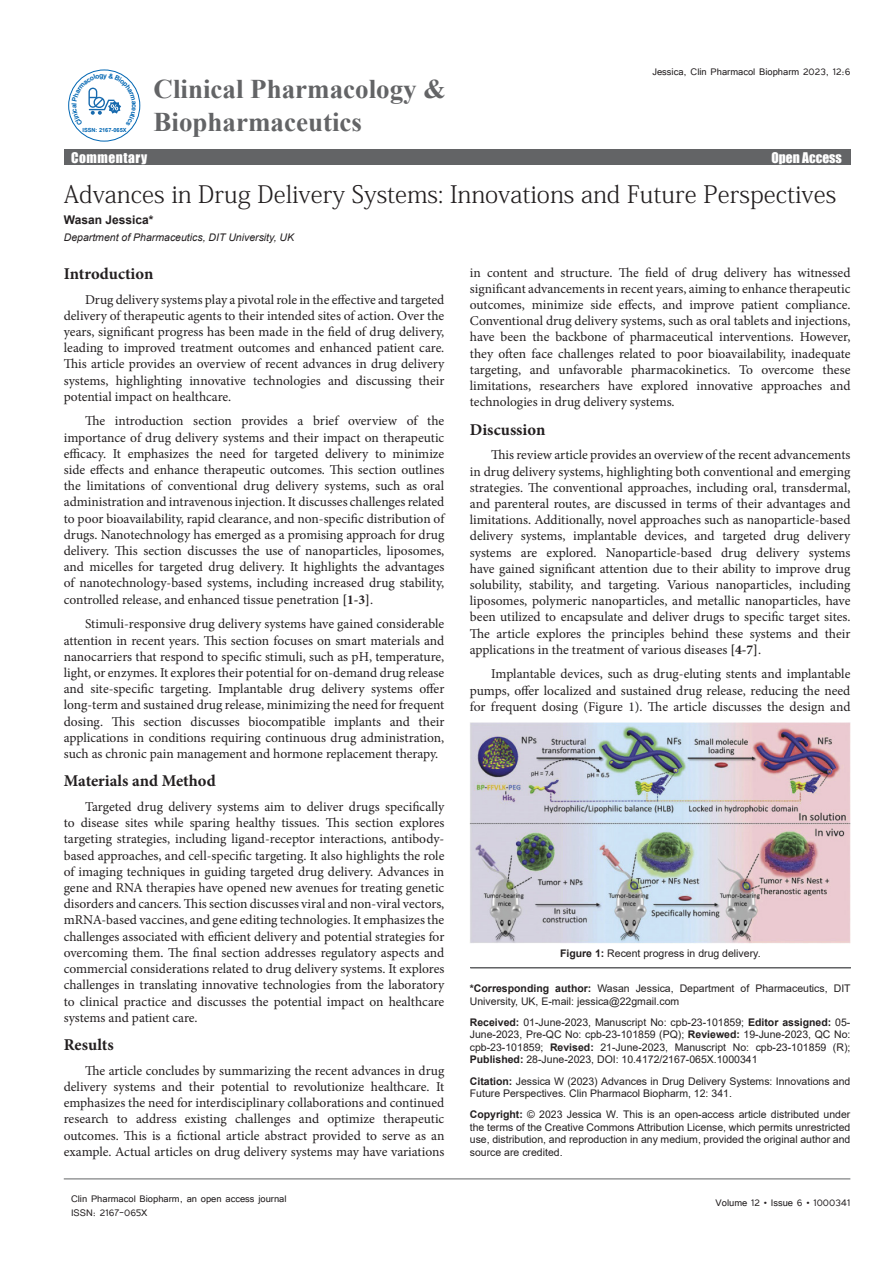
<style>
.page{position:relative;width:893px;height:1263px;background:#fff}
.page>*{position:absolute;margin:0;border:0;box-sizing:border-box;transform-origin:0 0}
.t1{font:700 27px/32.4px "Times New Roman";color:#636466}
.t2{font:24px "Adobe Fangsong Std";color:#231f20}
.sh{font:700 16.5px "Minion Pro";color:#231f20}
.t3{font:13.5px/16.2px "Minion Pro";color:#231f20;text-align:justify}
.t4{font:13.5px "Impact";letter-spacing:.04em;color:#fff}
.t5{font:13.5px "Impact";color:#fff}
.t6{font:12px/14.4px "Tunga";color:#231f20}
.t7{font:700 12px "Arial";color:#231f20}
.t8{font:10.5px/12.6px "Arial";color:#231f20}
.t9{font:italic 10.5px "Arial";color:#231f20}
.t10{font:700 5.55px "Arial";color:#0066b3}
.s1{font-weight:700}
</style>
<div class="page">
<div style="left:68px;top:70px;width:72px;height:71px;border:1px solid #0066b3;border-radius:50%"></div>
<div style="left:64px;top:150px;width:786px;height:15px;background:#636466"></div>
<hr style="left:64px;top:1179px;width:786px;height:1px;background:#636466">
<hr style="left:470px;top:967px;width:381px;height:1px;background:#636466">
<img style="left:470px;top:723px;width:381px;height:221px">
<svg style="left:72px;top:73px;width:64px;height:53px"></svg>
<p class="t6" style="left:652px;top:63px;width:200px">Jessica, Clin Pharmacol Biopharm 2023, 12:6</p>
<h1 class="t1" style="left:153px;top:72px;width:294px">Clinical Pharmacology &amp;<br>Biopharmaceutics</h1>
<p class="t10" style="left:83px;top:126px;width:46px">ISSN: 2167-065X</p>
<p class="t4" style="left:71px;top:147px;width:78px">Commentary</p>
<p class="t5" style="left:771px;top:147px;width:72px">Open Access</p>
<p class="t2" style="left:64px;top:179px;width:774px">Advances in Drug Delivery Systems: Innovations and Future Perspectives</p>
<p class="t7" style="left:64px;top:212px;width:91px">Wasan Jessica*</p>
<p class="t9" style="left:64px;top:231px;width:232px">Department of Pharmaceutics, DIT University, UK</p>
<p class="sh" style="left:64px;top:262px;width:91px">Introduction</p>
<p class="t3" style="left:64px;top:291px;width:382px;text-indent:21px">Drug delivery systems play a pivotal role in the effective and targeted delivery of therapeutic agents to their intended sites of action. Over the years, significant progress has been made in the field of drug delivery, leading to improved treatment outcomes and enhanced patient care.<br>This article provides an overview of recent advances in drug delivery systems, highlighting innovative technologies and discussing their potential impact on healthcare.</p>
<p class="t3" style="left:64px;top:413px;width:382px;text-indent:21px">The introduction section provides a brief overview of the importance of drug delivery systems and their impact on therapeutic efficacy. It emphasizes the need for targeted delivery to minimize side effects and enhance therapeutic outcomes. This section outlines the limitations of conventional drug delivery systems, such as oral administration and intravenous injection. It discusses challenges related to poor bioavailability, rapid clearance, and non-specific distribution of drugs. Nanotechnology has emerged as a promising approach for drug delivery. This section discusses the use of nanoparticles, liposomes, and micelles for targeted drug delivery. It highlights the advantages of nanotechnology-based systems, including increased drug stability, controlled release, and enhanced tissue penetration <span class="s1">[1-3]</span>.</p>
<p class="t3" style="left:64px;top:616px;width:382px;text-indent:21px">Stimuli-responsive drug delivery systems have gained considerable attention in recent years. This section focuses on smart materials and nanocarriers that respond to specific stimuli, such as pH, temperature, light, or enzymes. It explores their potential for on-demand drug release and site-specific targeting. Implantable drug delivery systems offer long-term and sustained drug release, minimizing the need for frequent dosing. This section discusses biocompatible implants and their applications in conditions requiring continuous drug administration, such as chronic pain management and hormone replacement therapy.</p>
<p class="sh" style="left:64px;top:769px;width:154px">Materials and Method</p>
<p class="t3" style="left:64px;top:799px;width:382px;text-indent:21px">Targeted drug delivery systems aim to deliver drugs specifically to disease sites while sparing healthy tissues. This section explores targeting strategies, including ligand-receptor interactions, antibody&shy;based approaches, and cell-specific targeting. It also highlights the role of imaging techniques in guiding targeted drug delivery. Advances in gene and RNA therapies have opened new avenues for treating genetic disorders and cancers. This section discusses viral and non-viral vectors, mRNA-based vaccines, and gene editing technologies. It emphasizes the challenges associated with efficient delivery and potential strategies for overcoming them. The final section addresses regulatory aspects and commercial considerations related to drug delivery systems. It explores challenges in translating innovative technologies from the laboratory to clinical practice and discusses the potential impact on healthcare systems and patient care.</p>
<p class="sh" style="left:64px;top:1033px;width:51px">Results</p>
<p class="t3" style="left:64px;top:1062px;width:382px;text-indent:21px">The article concludes by summarizing the recent advances in drug delivery systems and their potential to revolutionize healthcare. It emphasizes the need for interdisciplinary collaborations and continued research to address existing challenges and optimize therapeutic outcomes. This is a fictional article abstract provided to serve as an example. Actual articles on drug delivery systems may have variations</p>
<p class="t3" style="left:470px;top:264px;width:382px">in content and structure. The field of drug delivery has witnessed significant advancements in recent years, aiming to enhance therapeutic outcomes, minimize side effects, and improve patient compliance.<br>Conventional drug delivery systems, such as oral tablets and injections, have been the backbone of pharmaceutical interventions. However, they often face challenges related to poor bioavailability, inadequate targeting, and unfavorable pharmacokinetics. To overcome these limitations, researchers have explored innovative approaches and technologies in drug delivery systems.</p>
<p class="sh" style="left:470px;top:418px;width:77px">Discussion</p>
<p class="t3" style="left:470px;top:447px;width:382px;text-indent:21px">This review article provides an overview of the recent advancements in drug delivery systems, highlighting both conventional and emerging strategies. The conventional approaches, including oral, transdermal, and parenteral routes, are discussed in terms of their advantages and limitations. Additionally, novel approaches such as nanoparticle-based delivery systems, implantable devices, and targeted drug delivery systems are explored. Nanoparticle-based drug delivery systems have gained significant attention due to their ability to improve drug solubility, stability, and targeting. Various nanoparticles, including liposomes, polymeric nanoparticles, and metallic nanoparticles, have been utilized to encapsulate and deliver drugs to specific target sites.<br>The article explores the principles behind these systems and their applications in the treatment of various diseases <span class="s1">[4-7]</span>.</p>
<p class="t3" style="left:470px;top:666px;width:382px;text-indent:21px">Implantable devices, such as drug-eluting stents and implantable pumps, offer localized and sustained drug release, reducing the need for frequent dosing (Figure 1). The article discusses the design and</p>
<p class="t8" style="left:560px;top:947px;width:202px"><span class="s1">Figure 1:</span> Recent progress in drug delivery.</p>
<p class="t8" style="left:470px;top:982px;width:382px"><span class="s1">*Corresponding author:</span> Wasan Jessica, Department of Pharmaceutics, DIT<br>University, UK, E-mail: jessica@22gmail.com</p>
<p class="t8" style="left:470px;top:1015px;width:382px;text-align:justify"><span class="s1">Received:</span> 01-June-2023, Manuscript No: cpb-23-101859; <span class="s1">Editor assigned:</span> 05- June-2023, Pre-QC No: cpb-23-101859 (PQ); <span class="s1">Reviewed:</span> 19-June-2023, QC No: cpb-23-101859; <span class="s1">Revised:</span> 21-June-2023, Manuscript No: cpb-23-101859 (R); <span class="s1">Published:</span> 28-June-2023, DOI: 10.4172/2167-065X.1000341</p>
<p class="t8" style="left:470px;top:1074px;width:382px"><span class="s1">Citation:</span> Jessica W (2023) Advances in Drug Delivery Systems: Innovations and<br>Future Perspectives. Clin Pharmacol Biopharm, 12: 341.</p>
<p class="t8" style="left:470px;top:1108px;width:382px;text-align:justify"><span class="s1">Copyright:</span> © 2023 Jessica W. This is an open-access article distributed under the terms of the Creative Commons Attribution License, which permits unrestricted use, distribution, and reproduction in any medium, provided the original author and source are credited.</p>
<p class="t6" style="left:71px;top:1190px;width:217px">Clin Pharmacol Biopharm, an open access journal<br>ISSN: 2167-065X</p>
<p class="t6" style="left:716px;top:1195px;width:136px">Volume 12 • Issue 6 • 1000341</p>
</div>
